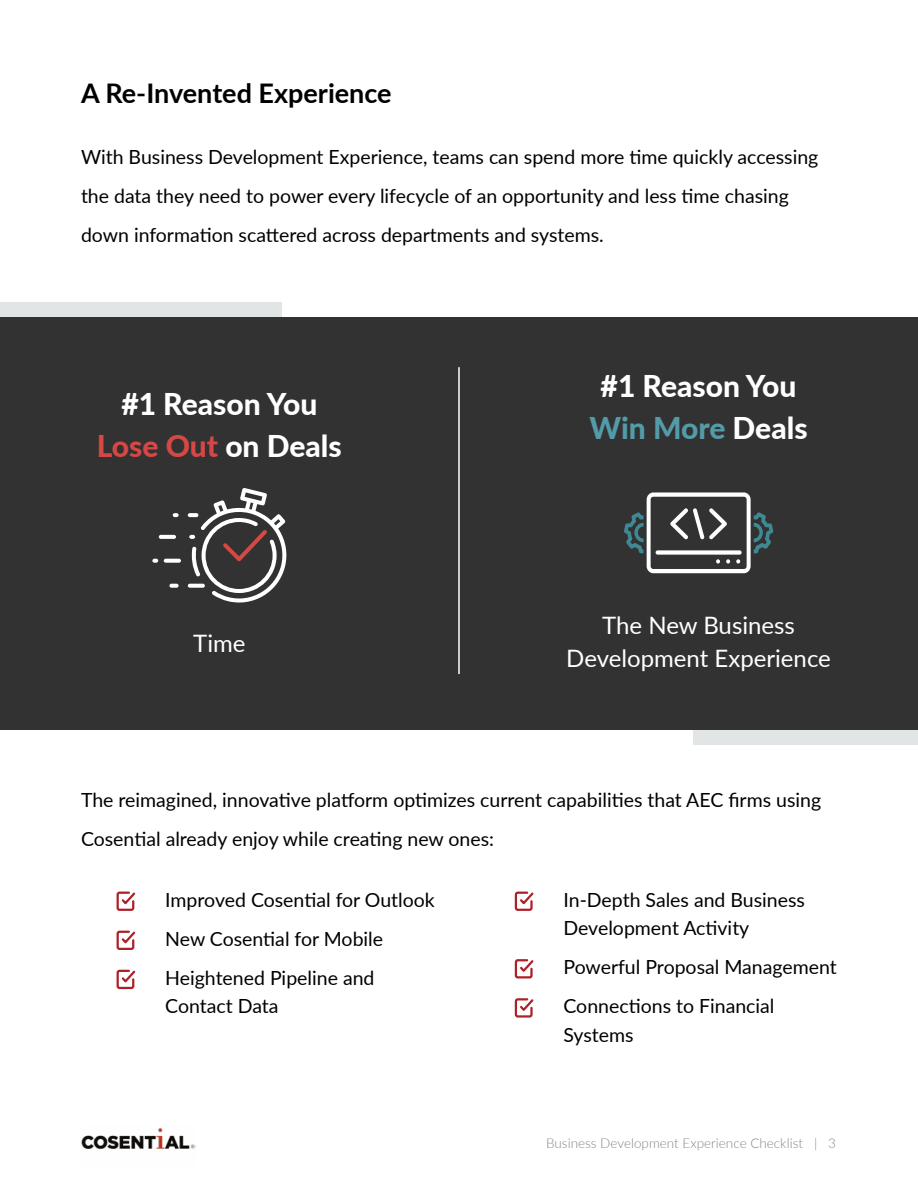
<style>
.page{position:relative;width:918px;height:1188px;background:#fff}
.page>*{position:absolute;margin:0;border:0;box-sizing:border-box;transform-origin:0 0}
.t1{font:800 30px/42px "Lato";color:#fff;text-align:center}
.t2{font:700 27px "Lato";color:#000}
.t3{font:24px/33px "Lato";color:#fff;text-align:center}
.t4{font:19.5px/39px "Lato";color:#000}
.t5{font:300 13.5px "Lato";color:#868686}
.s1{color:#d54845}
.s2{color:#539ba8}
</style>
<div class="page">
<img style="left:81px;top:1128px;width:114px;height:21px">
<div style="left:0;top:302px;width:282px;height:139px;background:#e1e5e6"></div>
<div style="left:694px;top:606px;width:224px;height:139px;background:#e1e5e6"></div>
<div style="left:0;top:317px;width:918px;height:413px;background:#323232"></div>
<svg style="left:159px;top:535px;width:17px;height:4px"></svg>
<svg style="left:189px;top:488px;width:98px;height:115px"></svg>
<svg style="left:164px;top:559px;width:17px;height:4px"></svg>
<svg style="left:152px;top:559px;width:6px;height:4px"></svg>
<svg style="left:169px;top:584px;width:10px;height:4px"></svg>
<svg style="left:188px;top:584px;width:17px;height:4px"></svg>
<svg style="left:188px;top:513px;width:10px;height:4px"></svg>
<svg style="left:173px;top:513px;width:6px;height:4px"></svg>
<svg style="left:624px;top:492px;width:149px;height:81px"></svg>
<hr style="left:458px;top:367px;width:2px;height:307px;background:#fff">
<svg style="left:116px;top:891px;width:20px;height:20px"></svg>
<svg style="left:514px;top:891px;width:20px;height:20px"></svg>
<svg style="left:116px;top:930px;width:20px;height:20px"></svg>
<svg style="left:514px;top:959px;width:20px;height:20px"></svg>
<svg style="left:116px;top:969px;width:20px;height:21px"></svg>
<svg style="left:514px;top:998px;width:20px;height:20px"></svg>
<h2 class="t2" style="left:81px;top:73px;width:312px">A Re-Invented Experience</h2>
<p class="t4" style="left:81px;top:136px;width:739px">With Business Development Experience, teams can spend more time quickly accessing the data they need to power every lifecycle of an opportunity and less time chasing down information scattered across departments and systems.</p>
<h1 class="t1" style="left:97px;top:382px;width:246px">#1 Reason You<br><span class="s1">Lose Out</span> on Deals</h1>
<p class="t3" style="left:193px;top:626px;width:54px">Time</p>
<h1 class="t1" style="left:590px;top:364px;width:220px">#1 Reason You<br><span class="s2">Win More</span> Deals</h1>
<p class="t3" style="left:566px;top:608px;width:266px">The New Business<br>Development Experience</p>
<p class="t4" style="left:81px;top:780px;width:742px">The reimagined, innovative platform optimizes current capabilities that AEC firms using<br>Cosential already enjoy while creating new ones:</p>
<p class="t4" style="left:165px;top:879px;width:271px">Improved Cosential for Outlook<br>New Cosential for Mobile<br>Heightened Pipeline and</p>
<p class="t4" style="left:165px;top:986px;width:115px">Contact Data</p>
<p class="t4" style="left:563px;top:885px;width:243px;line-height:28.5px">In-Depth Sales and Business<br>Development Activity</p>
<p class="t4" style="left:563px;top:947px;width:275px">Powerful Proposal Management<br>Connections to Financial</p>
<p class="t4" style="left:563px;top:1014px;width:72px">Systems</p>
<p class="t5" style="left:546px;top:1134px;width:291px">Business Development Experience Checklist | 3</p>
</div>
